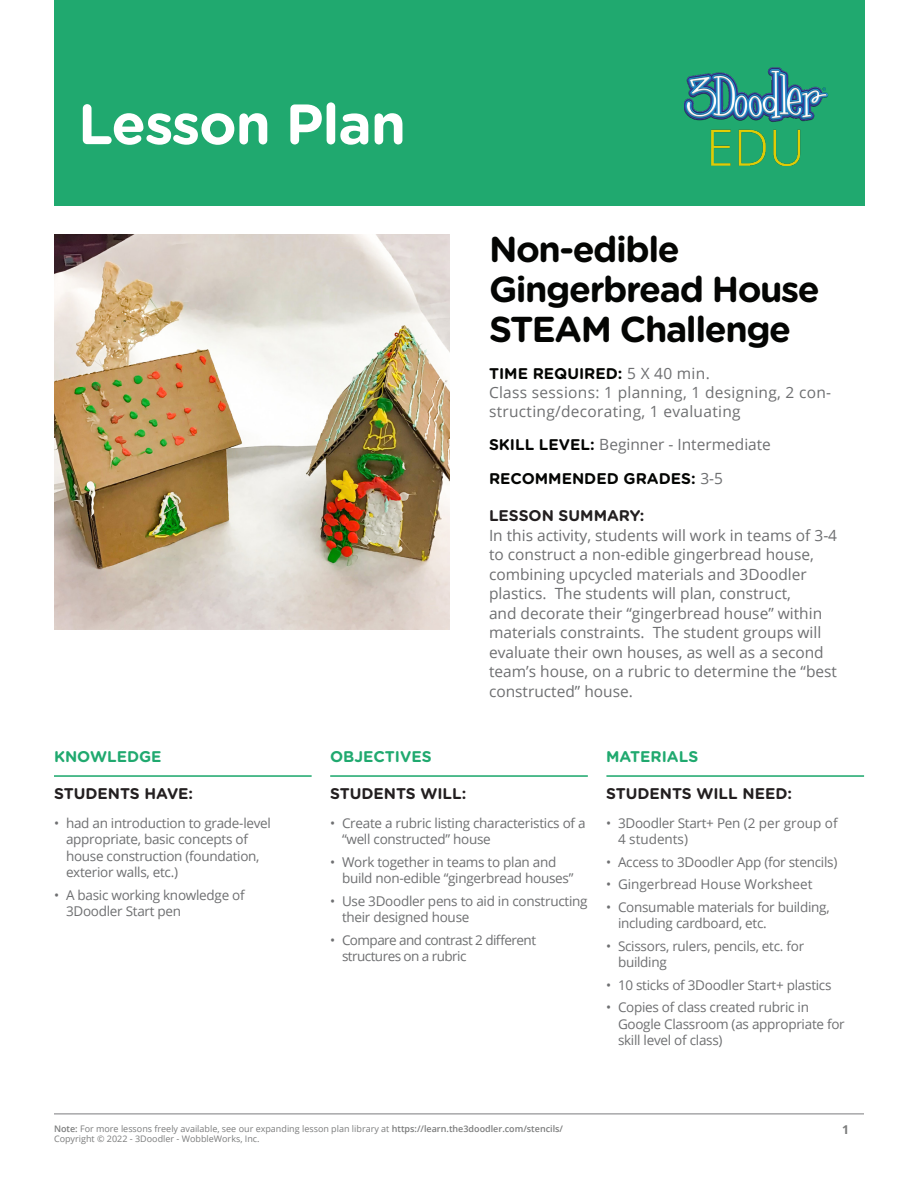
<style>
.page{position:relative;width:918px;height:1188px;background:#fff}
.page>*{position:absolute;margin:0;border:0;box-sizing:border-box;transform-origin:0 0}
.t1{font:700 56.7px "Gotham Rounded";letter-spacing:-.02em;color:#fff}
.t2{font:700 36px/40.2px "Gotham Rounded";letter-spacing:-.04em;color:#040503}
.t3{font:15.45px/19.5px "Open Sans";color:#6e6f71}
.t4{font:15.45px/18.6px "Open Sans";letter-spacing:.02em;color:#6e6f71}
.Paragraph_Style_1{font:700 15.45px "Gotham Rounded";color:#231f20}
.t5{font:700 15.45px "Gotham Rounded";color:#20a96f}
.t6{font:700 15.45px "Gotham Rounded";color:#040503}
.t7{font:13.5px/16.5px "Open Sans";letter-spacing:-.02em;color:#6e6f71}
.t8{font:13.5px/16.5px "Open Sans";color:#6e6f71}
.t9{font:13.5px/16.5px "Open Sans";letter-spacing:-.04em;color:#6e6f71}
.t10{font:700 12.15px "Open Sans";color:#7b7c7c}
.t11{font:9px "Open Sans";color:#7b7c7c}
.s1{font-family:"Gotham Rounded";font-weight:700;color:#040503}
.s2{font-family:"Open Sans";font-weight:400;color:#6e6f71}
.s3{font-family:"Gotham Rounded";font-weight:700;color:#231f20}
.s4{font-weight:600}
</style>
<div class="page">
<hr style="left:54px;top:1114px;width:810px;height:1px;background:#7b7c7e">
<img style="left:54px;top:234px;width:396px;height:396px">
<div style="left:54px;top:0;width:810px;height:206px;background:#20a96f"></div>
<img style="left:684px;top:67px;width:145px;height:99px">
<hr style="left:54px;top:775px;width:258px;height:2px;background:#20a96f">
<hr style="left:330px;top:775px;width:258px;height:2px;background:#20a96f">
<hr style="left:606px;top:775px;width:258px;height:2px;background:#20a96f">
<p class="t1" style="left:78px;top:83px;width:330px">Lesson Plan</p>
<p class="t2" style="left:489px;top:228px;width:333px">Non-edible<br>Gingerbread House<br>STEAM Challenge</p>
<p class="t4" style="left:489px;top:364px;width:344px"><span class="s1">TIME REQUIRED:</span> 5 X 40 min.<br>Class sessions: 1 planning, 1 designing, 2 con&shy;structing/decorating, 1 evaluating</p>
<p class="t3" style="left:489px;top:434px;width:284px"><span class="s1">SKILL LEVEL:</span> Beginner - Intermediate</p>
<p class="t6" style="left:489px;top:467px;width:236px">RECOMMENDED GRADES: <span class="s2">3-5</span></p>
<p class="t3" style="left:489px;top:505px;width:350px"><span class="s3">LESSON SUMMARY:<br></span>In this activity, students will work in teams of 3-4 to construct a non-edible gingerbread house, combining upcycled materials and 3Doodler plastics. The students will plan, construct,<br>and decorate their “gingerbread house” within materials constraints. The student groups will evaluate their own houses, as well as a second team’s house, on a rubric to determine the “best constructed” house.</p>
<p class="t5" style="left:54px;top:745px;width:109px">KNOWLEDGE</p>
<p class="Paragraph_Style_1" style="left:54px;top:782px;width:141px">STUDENTS HAVE:</p>
<p class="t7" style="left:66px;top:814px;width:207px;text-indent:-12px">• had an introduction to grade-level appropriate, basic concepts of house construction (foundation, exterior walls, etc.)</p>
<p class="t7" style="left:66px;top:886px;width:180px;text-indent:-12px">• A basic working knowledge of<br>3Doodler Start pen</p>
<p class="t5" style="left:330px;top:745px;width:103px">OBJECTIVES</p>
<p class="Paragraph_Style_1" style="left:330px;top:782px;width:138px">STUDENTS WILL:</p>
<p class="t7" style="left:342px;top:814px;width:245px;text-indent:-12px">• Create a rubric listing characteristics of a “well constructed” house</p>
<p class="t7" style="left:342px;top:853px;width:233px;text-indent:-12px">• Work together in teams to plan and build non-edible “gingerbread houses”</p>
<p class="t7" style="left:342px;top:892px;width:247px;text-indent:-12px">• Use 3Doodler pens to aid in constructing their designed house</p>
<p class="t9" style="left:342px;top:931px;width:196px;text-indent:-12px">• Compare and contrast 2 different structures on a rubric</p>
<p class="t5" style="left:606px;top:745px;width:94px">MATERIALS</p>
<p class="Paragraph_Style_1" style="left:606px;top:782px;width:188px">STUDENTS WILL NEED:</p>
<p class="t8" style="left:618px;top:814px;width:221px;text-indent:-12px">• 3Doodler Start+ Pen (2 per group of<br>4 students)</p>
<p class="t7" style="left:606px;top:853px;width:233px">• Access to 3Doodler App (for stencils)</p>
<p class="t8" style="left:606px;top:876px;width:208px">• Gingerbread House Worksheet</p>
<p class="t7" style="left:618px;top:898px;width:213px;text-indent:-12px">• Consumable materials for building, including cardboard, etc.</p>
<p class="t7" style="left:618px;top:937px;width:188px;text-indent:-12px">• Scissors, rulers, pencils, etc. for building</p>
<p class="t7" style="left:606px;top:976px;width:227px">• 10 sticks of 3Doodler Start+ plastics</p>
<p class="t7" style="left:618px;top:999px;width:228px;text-indent:-12px">• Copies of class created rubric in<br>Google Classroom (as appropriate for skill level of class)</p>
<p class="t11" style="left:54px;top:1122px;width:511px"><span class="s4">Note:</span> For more lessons freely available, see our expanding lesson plan library at <span class="s4">https://learn.the3doodler.com/stencils/</span></p>
<p class="t10" style="left:842px;top:1121px;width:8px">1</p>
<p class="t11" style="left:54px;top:1133px;width:207px">Copyright © 2022 - 3Doodler - WobbleWorks, Inc.</p>
</div>
